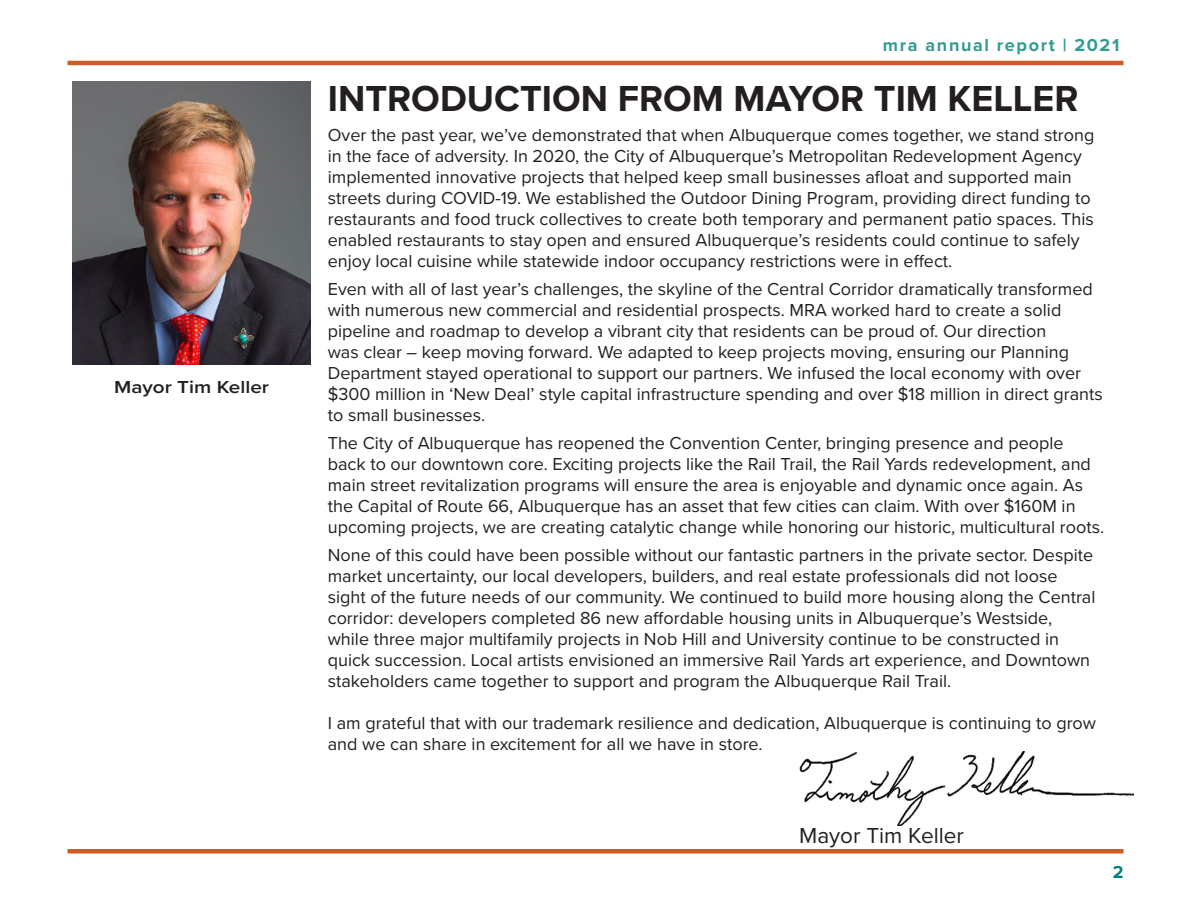
<style>
.page{position:relative;width:1188px;height:918px;background:#fff}
.page>*{position:absolute;margin:0;border:0;box-sizing:border-box;transform-origin:0 0}
.t1{font:700 37.5px "Proxima Nova";color:#231f20}
.t2{font:22.5px "Proxima Nova";color:#231f20}
.t3{font:18px/21px "Proxima Nova";color:#231f20}
.t4{font:700 18px "Proxima Nova";letter-spacing:.09em;color:#339b91}
.t5{font:600 18px "Proxima Nova";color:#231f20;scale:1.15 1}
.t6{font:700 18px "Proxima Nova";color:#008275}
</style>
<div class="page">
<hr style="left:68px;top:61px;width:1056px;height:4px;background:#ce5c28">
<div style="left:68px;top:849px;width:1056px;height:5px;background:#ce5c28"></div>
<img style="left:73px;top:81px;width:237px;height:283px">
<img style="left:799px;top:751px;width:335px;height:74px">
<p class="t5" style="left:114px;top:374px;width:136px">Mayor Tim Keller</p>
<p class="t4" style="left:883px;top:32px;width:238px">mra annual report | 2021</p>
<p class="t1" style="left:328px;top:70px;width:752px">INTRODUCTION FROM MAYOR TIM KELLER</p>
<p class="t3" style="left:328px;top:124px;width:768px">Over the past year, we’ve demonstrated that when Albuquerque comes together, we stand strong in the face of adversity. In 2020, the City of Albuquerque’s Metropolitan Redevelopment Agency implemented innovative projects that helped keep small businesses afloat and supported main streets during COVID-19. We established the Outdoor Dining Program, providing direct funding to restaurants and food truck collectives to create both temporary and permanent patio spaces. This enabled restaurants to stay open and ensured Albuquerque’s residents could continue to safely enjoy local cuisine while statewide indoor occupancy restrictions were in effect.</p>
<p class="t3" style="left:328px;top:278px;width:776px">Even with all of last year’s challenges, the skyline of the Central Corridor dramatically transformed with numerous new commercial and residential prospects. MRA worked hard to create a solid pipeline and roadmap to develop a vibrant city that residents can be proud of. Our direction<br>was clear – keep moving forward. We adapted to keep projects moving, ensuring our Planning Department stayed operational to support our partners. We infused the local economy with over $300 million in ‘New Deal’ style capital infrastructure spending and over $18 million in direct grants to small businesses.</p>
<p class="t3" style="left:328px;top:432px;width:778px">The City of Albuquerque has reopened the Convention Center, bringing presence and people back to our downtown core. Exciting projects like the Rail Trail, the Rail Yards redevelopment, and main street revitalization programs will ensure the area is enjoyable and dynamic once again. As the Capital of Route 66, Albuquerque has an asset that few cities can claim. With over $160M in upcoming projects, we are creating catalytic change while honoring our historic, multicultural roots.</p>
<p class="t3" style="left:328px;top:543px;width:769px">None of this could have been possible without our fantastic partners in the private sector. Despite market uncertainty, our local developers, builders, and real estate professionals did not loose sight of the future needs of our community. We continued to build more housing along the Central corridor: developers completed 86 new affordable housing units in Albuquerque’s Westside, while three major multifamily projects in Nob Hill and University continue to be constructed in quick succession. Local artists envisioned an immersive Rail Yards art experience, and Downtown stakeholders came together to support and program the Albuquerque Rail Trail.</p>
<p class="t3" style="left:328px;top:711px;width:770px">I am grateful that with our trademark resilience and dedication, Albuquerque is continuing to grow and we can share in excitement for all we have in store.</p>
<p class="t2" style="left:799px;top:818px;width:166px">Mayor Tim Keller</p>
<p class="t6" style="left:1113px;top:859px;width:12px">2</p>
</div>
